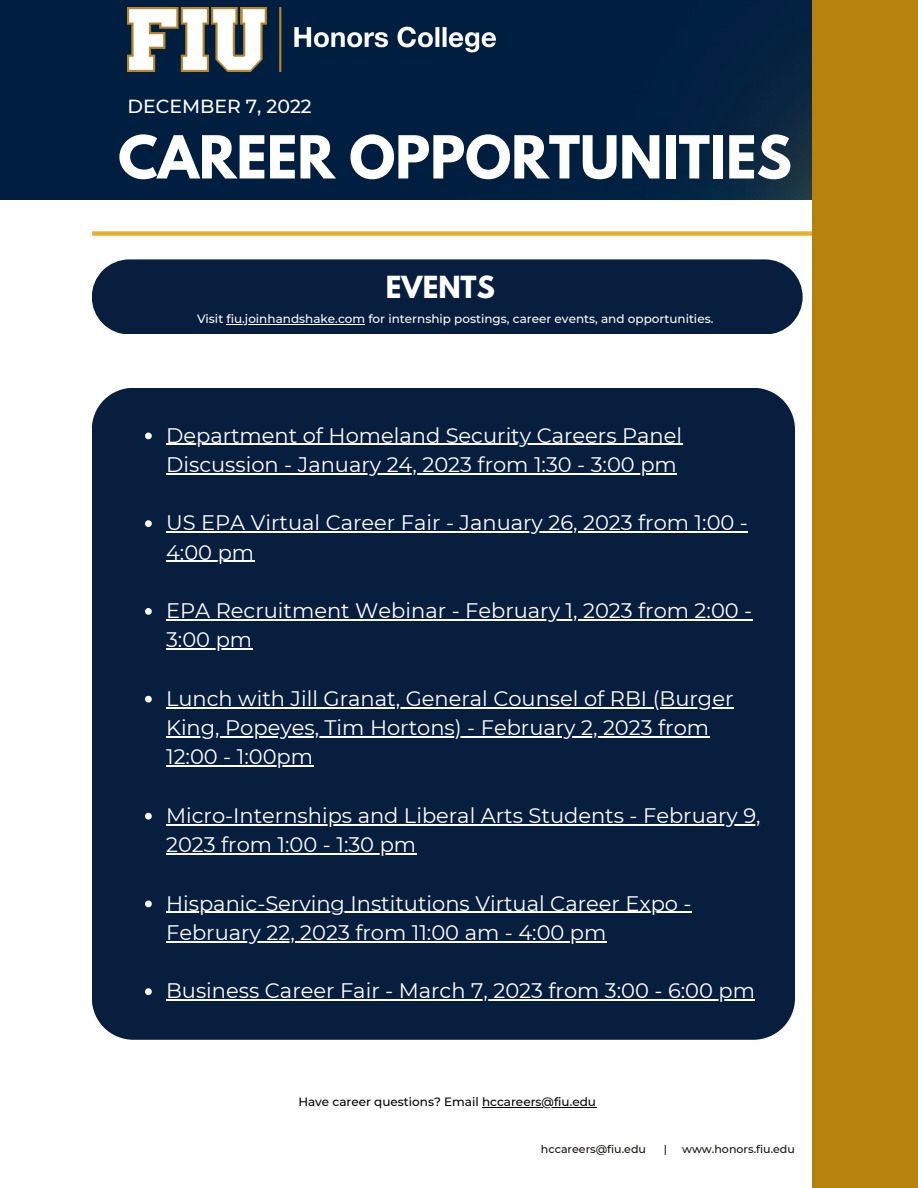
<style>
.page{position:relative;width:918px;height:1188px;background:#fff}
.page>*{position:absolute;margin:0;border:0;box-sizing:border-box;transform-origin:0 0}
.t1{font:700 52.5px "League Spartan";color:#fff}
.t2{font:700 27px "League Spartan";color:#fff}
.t3{font:21px/29.2px "Montserrat";color:#fff}
.t4{font:500 18.9px "Montserrat";color:#fff}
.t5{font:500 12px "Montserrat";color:#fff}
.t6{font:500 12px "Montserrat";color:#000}
.t7{font:500 11.1px "Montserrat";color:#171310}
</style>
<div class="page">
<div style="left:92px;top:231px;width:720px;height:5px;background:#e8b031"></div>
<div style="left:0;top:0;width:812px;height:199px;background:#001e40"></div>
<img style="left:127px;top:8px;width:368px;height:64px">
<div style="left:92px;top:259px;width:711px;height:75px;background:#081e3f"></div>
<hr style="left:227px;top:324px;width:138px;height:1px;background:#fff">
<div style="left:812px;top:0;width:106px;height:1188px;background:#b6820b"></div>
<div style="left:92px;top:388px;width:703px;height:652px;background:#081e3f"></div>
<svg style="left:145px;top:433px;width:7px;height:6px"></svg>
<hr style="left:166px;top:444px;width:516px;height:1px;background:#fff">
<hr style="left:166px;top:473px;width:511px;height:1px;background:#fff">
<svg style="left:145px;top:520px;width:7px;height:7px"></svg>
<hr style="left:166px;top:532px;width:582px;height:1px;background:#fff">
<hr style="left:166px;top:561px;width:88px;height:1px;background:#fff">
<svg style="left:145px;top:608px;width:7px;height:7px"></svg>
<hr style="left:166px;top:619px;width:586px;height:1px;background:#fff">
<hr style="left:166px;top:649px;width:86px;height:1px;background:#fff">
<svg style="left:145px;top:696px;width:7px;height:7px"></svg>
<hr style="left:166px;top:707px;width:567px;height:1px;background:#fff">
<hr style="left:166px;top:736px;width:543px;height:1px;background:#fff">
<hr style="left:166px;top:766px;width:147px;height:1px;background:#fff">
<svg style="left:145px;top:813px;width:7px;height:7px"></svg>
<hr style="left:166px;top:824px;width:595px;height:1px;background:#fff">
<hr style="left:166px;top:853px;width:250px;height:1px;background:#fff">
<svg style="left:145px;top:901px;width:7px;height:6px"></svg>
<hr style="left:166px;top:912px;width:526px;height:1px;background:#fff">
<hr style="left:166px;top:941px;width:440px;height:1px;background:#fff">
<svg style="left:145px;top:988px;width:7px;height:7px"></svg>
<hr style="left:166px;top:1000px;width:589px;height:1px;background:#fff">
<hr style="left:482px;top:1107px;width:114px;height:1px;background:#000">
<p class="t4" style="left:127px;top:94px;width:186px">DECEMBER 7, 2022</p>
<h1 class="t1" style="left:118px;top:131px;width:675px">CAREER OPPORTUNITIES</h1>
<p class="t2" style="left:386px;top:274px;width:110px">EVENTS</p>
<p class="t5" style="left:197px;top:311px;width:518px">Visit fiu.joinhandshake.com for internship postings, career events, and opportunities.</p>
<p class="t3" style="left:166px;top:421px;width:518px">Department of Homeland Security Careers Panel<br>Discussion - January 24, 2023 from 1:30 - 3:00 pm</p>
<p class="t3" style="left:166px;top:508px;width:583px">US EPA Virtual Career Fair - January 26, 2023 from 1:00 -<br>4:00 pm</p>
<p class="t3" style="left:166px;top:596px;width:588px">EPA Recruitment Webinar - February 1, 2023 from 2:00 -<br>3:00 pm</p>
<p class="t3" style="left:166px;top:684px;width:569px">Lunch with Jill Granat, General Counsel of RBI (Burger<br>King, Popeyes, Tim Hortons) - February 2, 2023 from<br>12:00 - 1:00pm</p>
<p class="t3" style="left:166px;top:801px;width:596px">Micro-Internships and Liberal Arts Students - February 9,<br>2023 from 1:00 - 1:30 pm</p>
<p class="t3" style="left:166px;top:889px;width:527px">Hispanic-Serving Institutions Virtual Career Expo -<br>February 22, 2023 from 11:00 am - 4:00 pm</p>
<p class="t3" style="left:166px;top:976px;width:590px">Business Career Fair - March 7, 2023 from 3:00 - 6:00 pm</p>
<p class="t6" style="left:298px;top:1094px;width:299px">Have career questions? Email hccareers@fiu.edu</p>
<p class="t7" style="left:541px;top:1142px;width:107px">hccareers@fiu.edu</p>
<p class="t7" style="left:664px;top:1142px;width:5px">|</p>
<p class="t7" style="left:682px;top:1142px;width:114px">www.honors.fiu.edu</p>
</div>
